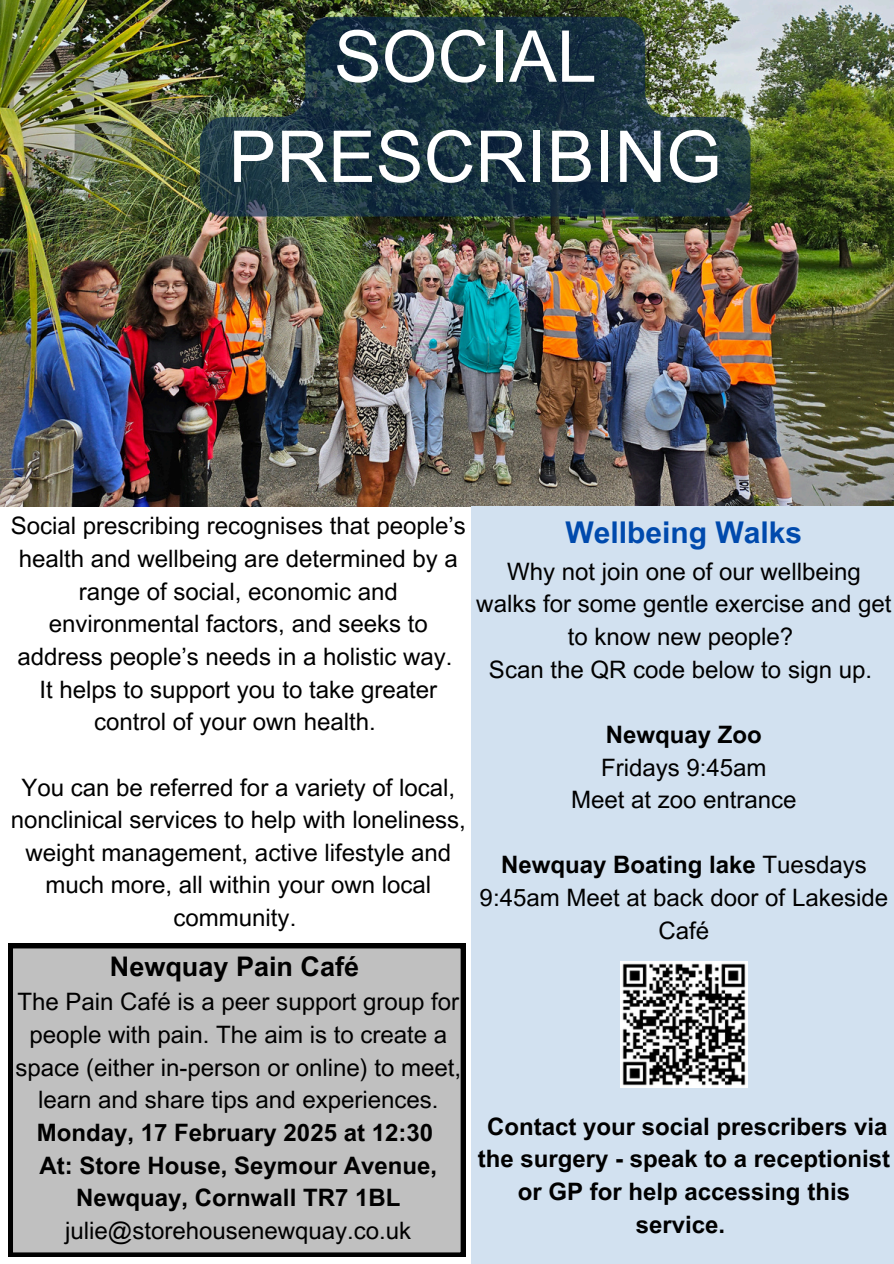
<style>
.page{position:relative;width:894px;height:1264px;background:#fff}
.page>*{position:absolute;margin:0;border:0;box-sizing:border-box;transform-origin:0 0}
.t1{font:71.55px/100.2px "Arial MT Pro";color:#fff;text-align:center}
.t2{font:700 30px "Arial MT Pro";color:#004aad}
.t3{font:700 27px "Arial MT Pro";color:#000}
.t4{font:24px/32.7px "Arial MT Pro";color:#000;text-align:center}
.t5{font:700 24px/32.7px "Arial MT Pro";color:#000;text-align:center}
.s1{font-weight:700}
</style>
<div class="page">
<img style="left:0;top:0;width:893px;height:506px">
<div style="left:471px;top:506px;width:422px;height:757px;background:#d2e1f0"></div>
<img style="left:620px;top:961px;width:126px;height:126px">
<div style="left:9px;top:943px;width:456px;height:313px;background:#c0c0c0"></div>
<img style="left:200px;top:17px;width:550px;height:199px">
<p class="t1" style="left:228px;top:15px;width:494px">SOCIAL<br>PRESCRIBING</p>
<p class="t4" style="left:11px;top:512px;width:456px">Social prescribing recognises that people’s health and wellbeing are determined by a range of social, economic and environmental factors, and seeks to address people’s needs in a holistic way.</p>
<p class="t4" style="left:39px;top:675px;width:399px">It helps to support you to take greater control of your own health.</p>
<p class="t4" style="left:11px;top:773px;width:456px">You can be referred for a variety of local, nonclinical services to help with loneliness, weight management, active lifestyle and much more, all within your own local community.</p>
<p class="t3" style="left:110px;top:955px;width:251px">Newquay Pain Café</p>
<p class="t4" style="left:15px;top:988px;width:447px">The Pain Café is a peer support group for people with pain. The aim is to create a space (either in-person or online) to meet, learn and share tips and experiences.</p>
<p class="t5" style="left:37px;top:1119px;width:398px">Monday, 17 February 2025 at 12:30</p>
<p class="t5" style="left:39px;top:1151px;width:399px">At: Store House, Seymour Avenue,<br>Newquay, Cornwall TR7 1BL</p>
<p class="t4" style="left:65px;top:1217px;width:347px">julie@storehousenewquay.co.uk</p>
<p class="t2" style="left:565px;top:521px;width:238px">Wellbeing Walks</p>
<h1 class="t4" style="left:476px;top:558px;width:416px">Why not join one of our wellbeing walks for some gentle exercise and get to know new people?</h1>
<p class="t4" style="left:489px;top:656px;width:384px">Scan the QR code below to sign up.</p>
<p class="t5" style="left:605px;top:721px;width:157px">Newquay Zoo</p>
<p class="t4" style="left:601px;top:753px;width:167px">Fridays 9:45am</p>
<p class="t4" style="left:571px;top:786px;width:227px">Meet at zoo entrance</p>
<p class="t4" style="left:479px;top:851px;width:410px"><span class="s1">Newquay Boating lake</span> Tuesdays<br>9:45am Meet at back door of Lakeside<br>Café</p>
<p class="t5" style="left:477px;top:1112px;width:414px">Contact your social prescribers via the surgery - speak to a receptionist or GP for help accessing this service.</p>
</div>
